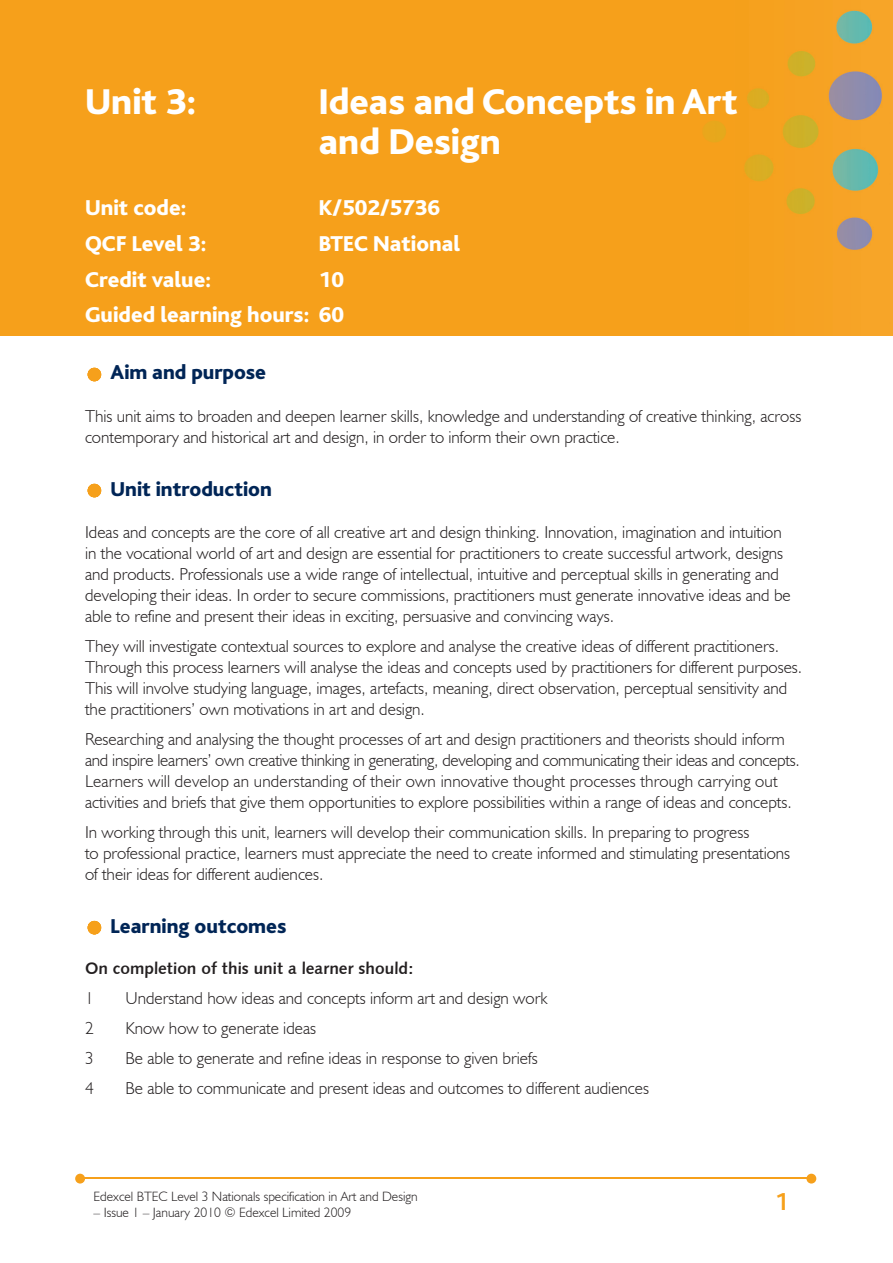
<style>
.page{position:relative;width:893px;height:1263px;background:#fff}
.page>*{position:absolute;margin:0;border:0;box-sizing:border-box;transform-origin:0 0}
.t1{font:800 37.5px/40.5px "Bliss";color:#fff}
.t2{font:700 25.5px "Bliss";color:#f6a01b}
.t3{font:800 22.5px/35.7px "Bliss";color:#fff;text-align:right}
.t4{font:800 21px "Bliss";color:#002556}
.t5{font:300 17.25px/21px "Humanist 521 BT";color:#231f20}
.t6{font:16.5px "Humanist 531 BT Bold A";color:#231f20}
.t7{font:300 13.5px "Humanist 521 BT";color:#231f20}
</style>
<div class="page">
<img style="left:0;top:0;width:893px;height:336px">
<hr style="left:83px;top:1178px;width:727px;height:1px;background:#f6a01b">
<svg style="left:806px;top:1174px;width:10px;height:9px"></svg>
<svg style="left:75px;top:1174px;width:10px;height:9px"></svg>
<svg style="left:88px;top:368px;width:13px;height:13px"></svg>
<svg style="left:88px;top:484px;width:13px;height:13px"></svg>
<svg style="left:88px;top:921px;width:13px;height:13px"></svg>
<h1 class="t1" style="left:85px;top:82px;width:113px">Unit 3:</h1>
<h1 class="t1" style="left:319px;top:82px;width:420px">Ideas and Concepts in Art and Design</h1>
<h3 class="t3" style="left:85px;top:191px;width:103px">Unit code:</h3>
<h3 class="t3" style="left:319px;top:191px;width:123px">K/502/5736</h3>
<h3 class="t3" style="left:85px;top:226px;width:123px">QCF Level 3:</h3>
<h3 class="t3" style="left:319px;top:226px;width:143px">BTEC National</h3>
<h3 class="t3" style="left:85px;top:262px;width:128px">Credit value:</h3>
<h3 class="t3" style="left:85px;top:262px;width:261px">10<br>Guided learning hours: 60</h3>
<p class="t4" style="left:111px;top:362px;width:157px">Aim and purpose</p>
<p class="t5" style="left:85px;top:405px;width:718px">This unit aims to broaden and deepen learner skills, knowledge and understanding of creative thinking, across contemporary and historical art and design, in order to inform their own practice.</p>
<p class="t4" style="left:111px;top:478px;width:163px">Unit introduction</p>
<p class="t5" style="left:85px;top:521px;width:707px">Ideas and concepts are the core of all creative art and design thinking. Innovation, imagination and intuition in the vocational world of art and design are essential for practitioners to create successful artwork, designs and products. Professionals use a wide range of intellectual, intuitive and perceptual skills in generating and developing their ideas. In order to secure commissions, practitioners must generate innovative ideas and be able to refine and present their ideas in exciting, persuasive and convincing ways.</p>
<p class="t5" style="left:85px;top:635px;width:719px">They will investigate contextual sources to explore and analyse the creative ideas of different practitioners.<br>Through this process learners will analyse the ideas and concepts used by practitioners for different purposes.<br>This will involve studying language, images, artefacts, meaning, direct observation, perceptual sensitivity and the practitioners’ own motivations in art and design.</p>
<p class="t5" style="left:85px;top:728px;width:716px">Researching and analysing the thought processes of art and design practitioners and theorists should inform and inspire learners’ own creative thinking in generating, developing and communicating their ideas and concepts.<br>Learners will develop an understanding of their own innovative thought processes through carrying out activities and briefs that give them opportunities to explore possibilities within a range of ideas and concepts.</p>
<p class="t5" style="left:85px;top:821px;width:707px">In working through this unit, learners will develop their communication skills. In preparing to progress<br>to professional practice, learners must appreciate the need to create informed and stimulating presentations of their ideas for different audiences.</p>
<p class="t4" style="left:111px;top:915px;width:177px">Learning outcomes</p>
<p class="t6" style="left:85px;top:958px;width:330px">On completion of this unit a learner should:</p>
<p class="t5" style="left:85px;top:987px;width:10px">1</p>
<p class="t5" style="left:125px;top:987px;width:424px">Understand how ideas and concepts inform art and design work</p>
<p class="t5" style="left:85px;top:1017px;width:10px">2</p>
<p class="t5" style="left:125px;top:1017px;width:192px">Know how to generate ideas</p>
<p class="t5" style="left:85px;top:1047px;width:10px">3</p>
<p class="t5" style="left:125px;top:1047px;width:414px">Be able to generate and refine ideas in response to given briefs</p>
<p class="t5" style="left:85px;top:1077px;width:10px">4</p>
<p class="t5" style="left:125px;top:1077px;width:525px">Be able to communicate and present ideas and outcomes to different audiences</p>
<p class="t7" style="left:94px;top:1188px;width:326px">Edexcel BTEC Level 3 Nationals specification in Art and Design</p>
<p class="t7" style="left:94px;top:1204px;width:259px">– Issue 1 – January 2010 © Edexcel Limited 2009</p>
<h2 class="t2" style="left:775px;top:1189px;width:15px">1</h2>
</div>
